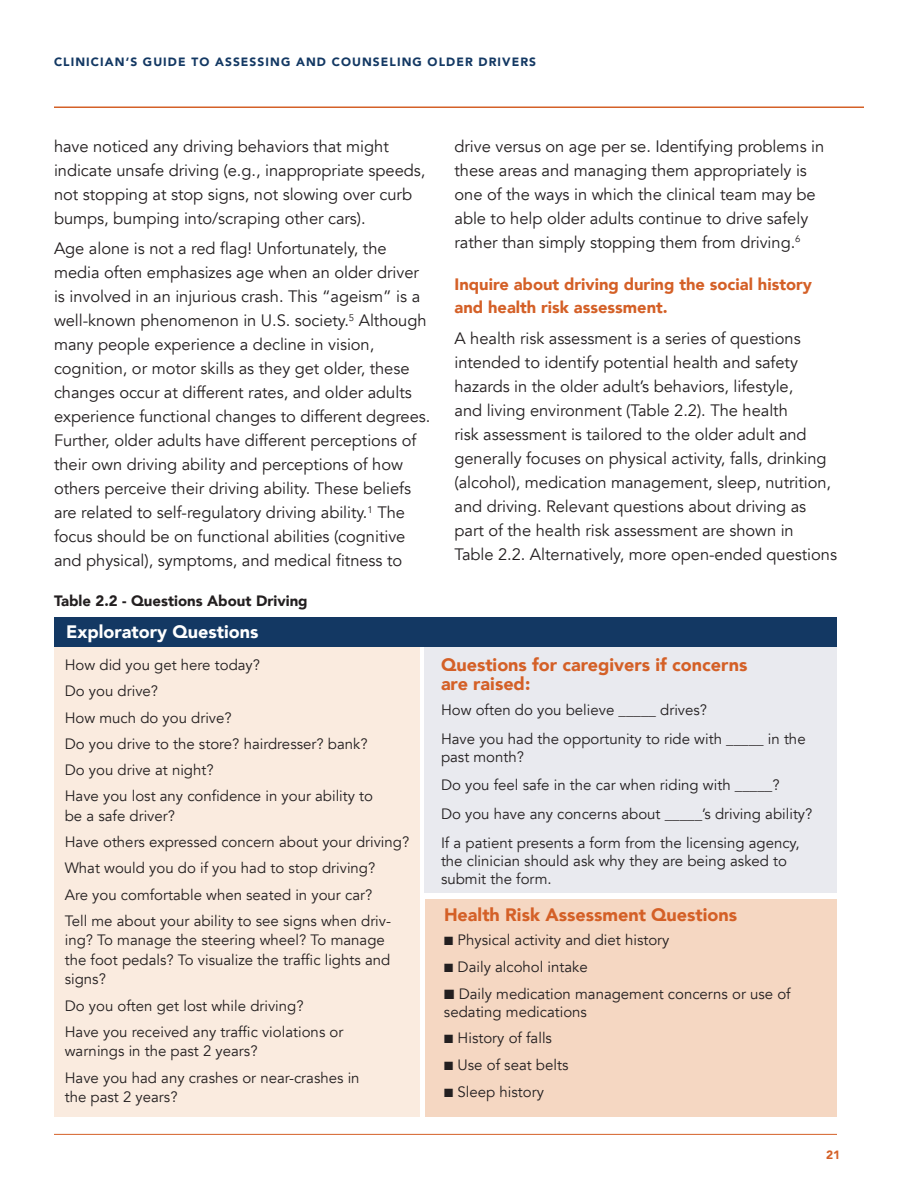
<style>
.page{position:relative;width:918px;height:1188px;background:#fff}
.page>*{position:absolute;margin:0;border:0;box-sizing:border-box;transform-origin:0 0}
.t1{font:900 18px/19.5px "Avenir";color:#d46027}
.t2{font:900 18px "Avenir";color:#fff}
.t3{font:16.5px/24px "Avenir";letter-spacing:-.005em;color:#231f20}
.t4{font:900 16.5px/22.5px "Avenir";color:#d46027}
.t5{font:15px/26.2px "Avenir";color:#231f20}
.t6{font:900 15px "Avenir";color:#231f20}
.t7{font:900 12px "Avenir";letter-spacing:.09em;color:#133863}
.t8{font:900 12px "Avenir";color:#d46027}
</style>
<div class="page">
<hr style="left:54px;top:106px;width:810px;height:2px;background:#d46027">
<hr style="left:54px;top:1134px;width:783px;height:1px;background:#d46027">
<div style="left:426px;top:900px;width:411px;height:217px;background:#f5d7c2"></div>
<div style="left:424px;top:645px;width:413px;height:248px;background:#e9eaef"></div>
<div style="left:54px;top:646px;width:365px;height:471px;background:#faebdf"></div>
<div style="left:54px;top:618px;width:783px;height:29px;background:#133863"></div>
<p class="t7" style="left:54px;top:52px;width:484px">CLINICIAN’S GUIDE TO ASSESSING AND COUNSELING OLDER DRIVERS</p>
<p class="t3" style="left:54px;top:134px;width:373px">have noticed any driving behaviors that might indicate unsafe driving (e.g., inappropriate speeds, not stopping at stop signs, not slowing over curb bumps, bumping into/scraping other cars).</p>
<p class="t3" style="left:54px;top:237px;width:378px">Age alone is not a red flag! Unfortunately, the media often emphasizes age when an older driver is involved in an injurious crash. This “ageism” is a well-known phenomenon in U.S. society.<sup>5</sup> Although many people experience a decline in vision, cognition, or motor skills as they get older, these changes occur at different rates, and older adults experience functional changes to different degrees.<br>Further, older adults have different perceptions of their own driving ability and perceptions of how others perceive their driving ability. These beliefs are related to self-regulatory driving ability.<sup>1</sup> The focus should be on functional abilities (cognitive and physical), symptoms, and medical fitness to</p>
<p class="t6" style="left:54px;top:588px;width:255px">Table 2.2 - Questions About Driving</p>
<p class="t2" style="left:66px;top:617px;width:194px">Exploratory Questions</p>
<p class="t5" style="left:65px;top:652px;width:310px">How did you get here today?<br>Do you drive?<br>How much do you drive?<br>Do you drive to the store? hairdresser? bank?<br>Do you drive at night?<br>Have you lost any confidence in your ability to</p>
<p class="t5" style="left:65px;top:803px;width:346px">be a safe driver?<br>Have others expressed concern about your driving?<br>What would you do if you had to stop driving?<br>Are you comfortable when seated in your car?<br>Tell me about your ability to see signs when driv-</p>
<p class="t5" style="left:65px;top:931px;width:327px;line-height:19.5px">ing? To manage the steering wheel? To manage the foot pedals? To visualize the traffic lights and signs?</p>
<p class="t5" style="left:65px;top:993px;width:280px">Do you often get lost while driving?<br>Have you received any traffic violations or</p>
<p class="t5" style="left:65px;top:1038px;width:296px">warnings in the past 2 years?<br>Have you had any crashes or near-crashes in</p>
<p class="t5" style="left:65px;top:1084px;width:114px">the past 2 years?</p>
<p class="t3" style="left:455px;top:134px;width:371px">drive versus on age per se. Identifying problems in these areas and managing them appropriately is one of the ways in which the clinical team may be able to help older adults continue to drive safely rather than simply stopping them from driving.<sup>6</sup></p>
<p class="t4" style="left:454px;top:273px;width:359px">Inquire about driving during the social history and health risk assessment.</p>
<p class="t3" style="left:454px;top:326px;width:384px">A health risk assessment is a series of questions intended to identify potential health and safety hazards in the older adult’s behaviors, lifestyle,<br>and living environment (Table 2.2). The health<br>risk assessment is tailored to the older adult and generally focuses on physical activity, falls, drinking (alcohol), medication management, sleep, nutrition, and driving. Relevant questions about driving as part of the health risk assessment are shown in Table 2.2. Alternatively, more open-ended questions</p>
<p class="t1" style="left:441px;top:654px;width:308px">Questions for caregivers if concerns are raised:</p>
<p class="t5" style="left:441px;top:695px;width:366px;line-height:28.8px">How often do you believe _____ drives?<br>Have you had the opportunity to ride with _____ in the</p>
<p class="t5" style="left:441px;top:742px;width:373px;line-height:28.8px">past month?<br>Do you feel safe in the car when riding with _____?<br>Do you have any concerns about _____’s driving ability?<br>If a patient presents a form from the licensing agency,</p>
<p class="t5" style="left:441px;top:852px;width:348px;line-height:18px">the clinician should ask why they are being asked to submit the form.</p>
<p class="t1" style="left:444px;top:905px;width:295px">Health Risk Assessment Questions</p>
<p class="t5" style="left:444px;top:927px;width:227px">■ Physical activity and diet history</p>
<p class="t5" style="left:444px;top:954px;width:145px">■ Daily alcohol intake</p>
<p class="t5" style="left:444px;top:985px;width:348px;line-height:18px">■ Daily medication management concerns or use of sedating medications</p>
<p class="t5" style="left:444px;top:1025px;width:110px">■ History of falls</p>
<p class="t5" style="left:444px;top:1052px;width:126px">■ Use of seat belts</p>
<p class="t5" style="left:444px;top:1079px;width:101px">■ Sleep history</p>
<p class="t8" style="left:826px;top:1144px;width:16px">21</p>
</div>
